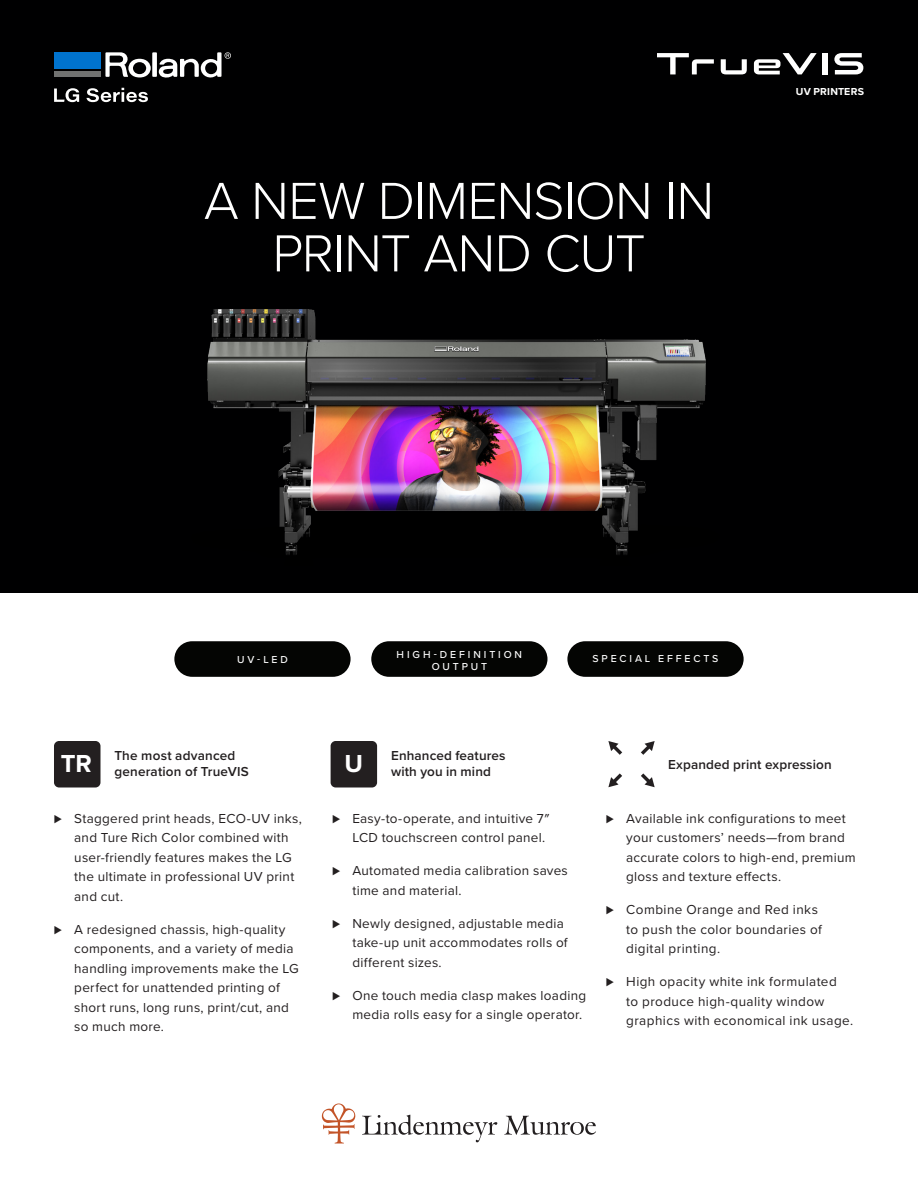
<style>
.page{position:relative;width:918px;height:1188px;background:#fff}
.page>*{position:absolute;margin:0;border:0;box-sizing:border-box;transform-origin:0 0}
.t1{font:300 54px/52.5px "Proxima Nova";letter-spacing:-.02em;color:#fff;text-align:center}
.t2{font:700 25.5px "Proxima Nova";color:#fff}
.t3{font:13.5px/19.5px "Proxima Nova";letter-spacing:.02em;color:#231f20}
.t4{font:600 13.5px/16.2px "Proxima Nova";letter-spacing:.01em;color:#231f20}
.t5{font:500 10.5px/12px "Proxima Nova";letter-spacing:.275em;color:#fff;text-align:center}
.t6{font:700 10.5px "Proxima Nova";letter-spacing:.02em;color:#fff}
</style>
<div class="page">
<div style="left:0;top:0;width:918px;height:592px;background:#000001"></div>
<img style="left:207px;top:309px;width:499px;height:246px">
<div style="left:174px;top:641px;width:177px;height:36px;background:#040503;border-radius:18px"></div>
<div style="left:371px;top:641px;width:176px;height:36px;background:#040503;border-radius:18px"></div>
<div style="left:567px;top:641px;width:177px;height:36px;background:#040503;border-radius:18px"></div>
<div style="left:54px;top:741px;width:46px;height:47px;background:#231f20;border-radius:5px"></div>
<div style="left:331px;top:741px;width:46px;height:47px;background:#231f20;border-radius:5px"></div>
<svg style="left:608px;top:741px;width:47px;height:47px"></svg>
<svg style="left:54px;top:88px;width:25px;height:14px"></svg>
<svg style="left:86px;top:88px;width:62px;height:14px"></svg>
<div style="left:822px;top:53px;width:5px;height:21px;background:#fff"></div>
<svg style="left:721px;top:59px;width:26px;height:15px"></svg>
<svg style="left:657px;top:53px;width:57px;height:21px"></svg>
<svg style="left:754px;top:53px;width:63px;height:21px"></svg>
<svg style="left:834px;top:53px;width:29px;height:21px"></svg>
<div style="left:152px;top:52px;width:5px;height:25px;background:#fff"></div>
<svg style="left:105px;top:52px;width:46px;height:25px"></svg>
<div style="left:54px;top:71px;width:47px;height:6px;background:#717271"></div>
<div style="left:54px;top:52px;width:47px;height:17px;background:#0073ce"></div>
<svg style="left:159px;top:52px;width:72px;height:26px"></svg>
<svg style="left:322px;top:1103px;width:33px;height:41px"></svg>
<svg style="left:362px;top:1115px;width:135px;height:27px"></svg>
<svg style="left:504px;top:1116px;width:92px;height:19px"></svg>
<p class="t1" style="left:204px;top:172px;width:512px">A NEW DIMENSION IN<br>PRINT AND CUT</p>
<p class="t6" style="left:796px;top:83px;width:70px">UV PRINTERS</p>
<p class="t5" style="left:237px;top:653px;width:52px">UV-LED</p>
<p class="t5" style="left:397px;top:648px;width:127px">HIGH-DEFINITION<br>OUTPUT</p>
<p class="t5" style="left:593px;top:652px;width:127px">SPECIAL EFFECTS</p>
<p class="t2" style="left:61px;top:745px;width:33px">TR</p>
<p class="t4" style="left:114px;top:747px;width:136px">The most advanced generation of TrueVIS</p>
<p class="t3" style="left:74px;top:808px;width:229px;text-indent:-20px">⊲ Staggered print heads, ECO-UV inks, and Ture Rich Color combined with user-friendly features makes the LG the ultimate in professional UV print and cut.</p>
<p class="t3" style="left:74px;top:919px;width:226px;text-indent:-20px">⊲ A redesigned chassis, high-quality components, and a variety of media handling improvements make the LG perfect for unattended printing of short runs, long runs, print/cut, and so much more.</p>
<p class="t4" style="left:345px;top:747px;width:162px;text-indent:46px">Enhanced features<br><sup>U</sup> with you in mind</p>
<p class="t3" style="left:332px;top:808px;width:219px;text-align:right">⊲ Easy-to-operate, and intuitive 7″<br>LCD touchscreen control panel.</p>
<p class="t3" style="left:352px;top:860px;width:217px;text-indent:-20px">⊲ Automated media calibration saves time and material.</p>
<p class="t3" style="left:352px;top:913px;width:217px;text-indent:-20px">⊲ Newly designed, adjustable media take-up unit accommodates rolls of different sizes.</p>
<p class="t3" style="left:332px;top:985px;width:256px;text-align:right">⊲ One touch media clasp makes loading media rolls easy for a single operator.</p>
<p class="t4" style="left:668px;top:756px;width:165px">Expanded print expression</p>
<p class="t3" style="left:626px;top:808px;width:231px;text-indent:-20px">⊲ Available ink configurations to meet your customers’ needs—from brand accurate colors to high-end, premium gloss and texture effects.</p>
<p class="t3" style="left:626px;top:899px;width:197px;text-indent:-20px">⊲ Combine Orange and Red inks to push the color boundaries of digital printing.</p>
<p class="t3" style="left:626px;top:971px;width:228px;text-indent:-20px">⊲ High opacity white ink formulated<br>to produce high-quality window graphics with economical ink usage.</p>
</div>
